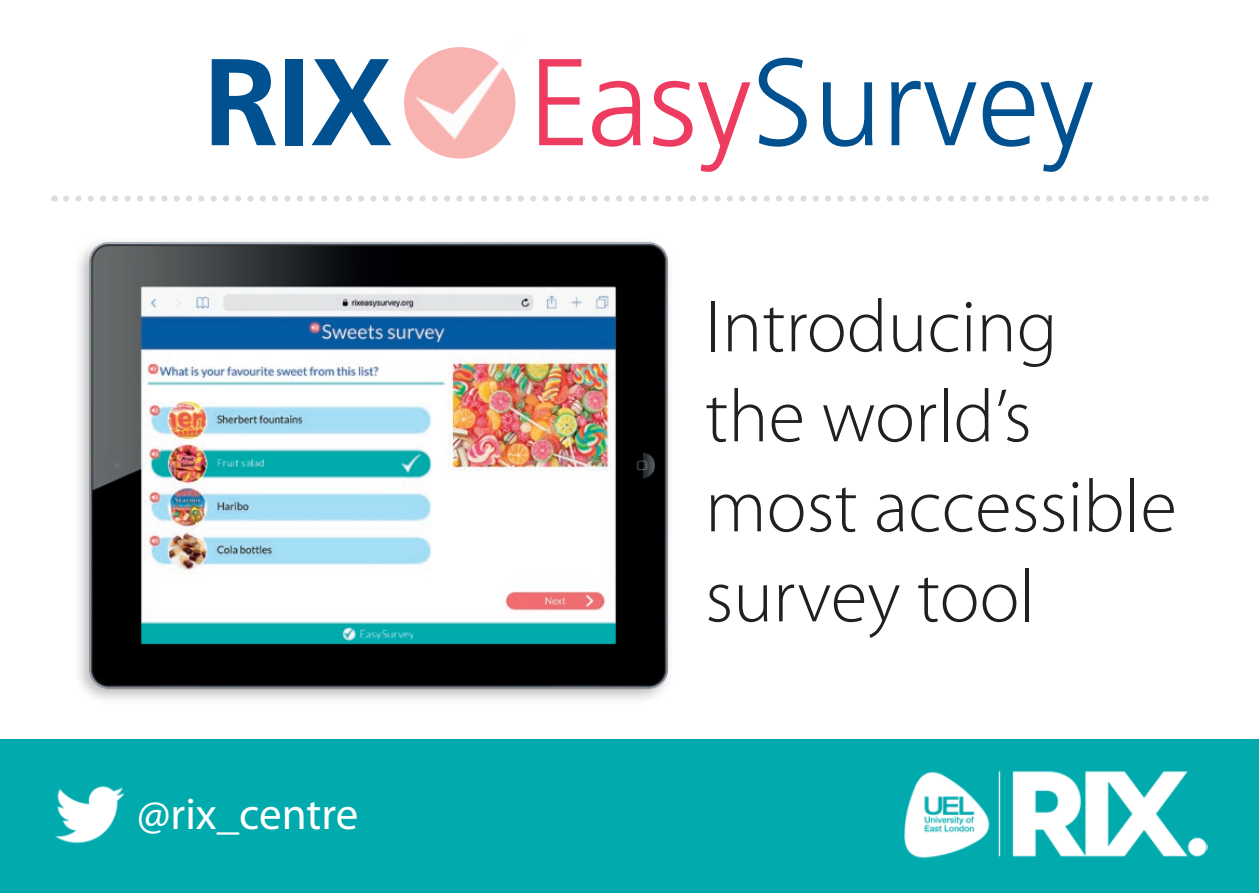
<style>
.page{position:relative;width:1259px;height:893px;background:#fff}
.page>*{position:absolute;margin:0;border:0;box-sizing:border-box;transform-origin:0 0}
.t1{font:300 123.3px "Frutiger";color:#015190}
.t2{font:300 75px/90px "Myriad Pro";color:#231f20}
.t3{font:45px "Myriad Pro";color:#fff}
.s1{font-weight:700}
.s2{color:#ee3b60}
</style>
<div class="page">
<div style="left:404px;top:47px;width:111px;height:112px;background:#f8b2b0;border-radius:50%"></div>
<img style="left:407px;top:47px;width:109px;height:99px">
<img style="left:51px;top:195px;width:667px;height:505px">
<svg style="left:66px;top:196px;width:1133px;height:6px"></svg>
<div style="left:0;top:740px;width:1259px;height:153px;background:#00aaad"></div>
<img style="left:904px;top:770px;width:304px;height:89px">
<img style="left:55px;top:786px;width:70px;height:57px">
<p class="t1" style="left:203px;top:33px;width:892px"><span class="s1">RIX</span> <span class="s2">Easy</span>Survey</p>
<p class="t3" style="left:137px;top:786px;width:222px">@rix_centre</p>
<p class="t2" style="left:705px;top:281px;width:473px">Introducing<br>the world’s most accessible survey tool</p>
</div>
